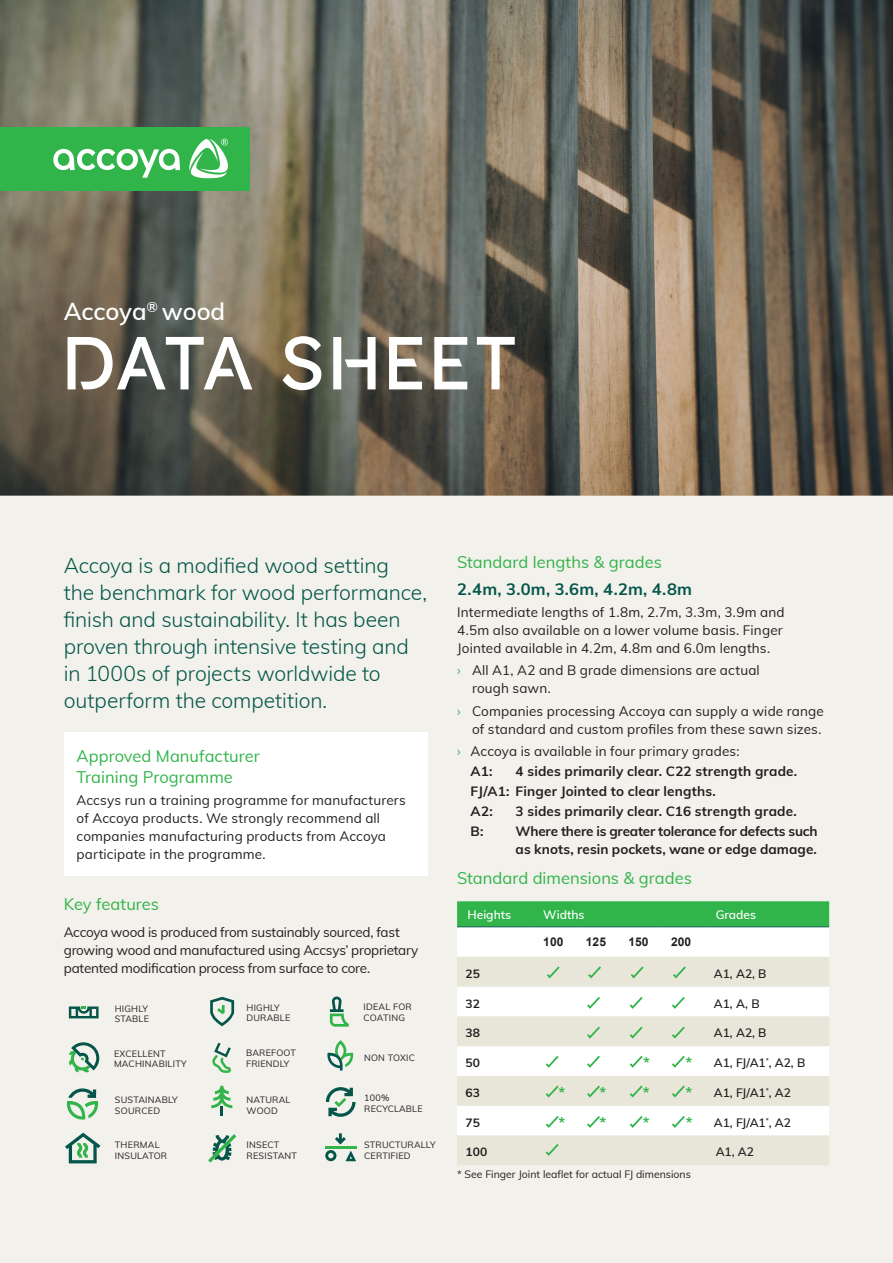
<style>
.page{position:relative;width:893px;height:1263px;background:#fff}
.page>*{position:absolute;margin:0;border:0;box-sizing:border-box;transform-origin:0 0}
.t1{font:75px "Accoya Display";letter-spacing:.025em;color:#fff}
.t2{font:600 24px "Muli";color:#fff}
.t3{font:300 21px/27px "Muli";letter-spacing:-.005em;color:#04564a}
.t4{font:16.5px/21px "Muli";color:#31b44a}
.t5{font:700 16.5px "Muli";letter-spacing:.015em;color:#04564a}
.t6{font:700 15px "Muli";color:#31b44a}
.t7{font:13.5px/18px "Muli";letter-spacing:.01em;color:#231f20}
.t8{font:13.5px/18px "Muli";letter-spacing:-.02em;color:#231f20}
.t9{font:700 13.5px "Muli";letter-spacing:.01em;color:#231f20}
.t10{font:700 13.5px/18px "Muli";letter-spacing:-.01em;color:#231f20}
.Body_copy{font:600 12px "Muli";color:#231f20}
.Body_copy-2{font:600 12px "Muli";color:#fff}
.Body_copy-3{font:700 12px "Muli";color:#231f20}
.Body_copy-4{font:700 12px "Arial";color:#231f20}
.t11{font:10.5px "Muli";color:#231f20}
.t12{font:9px/10.8px "Muli";letter-spacing:.025em;color:#231f20}
.s1{color:#31b44a}
</style>
<div class="page">
<img style="left:0;top:0;width:893px;height:495px">
<div style="left:0;top:495px;width:893px;height:768px;background:#f3f1eb"></div>
<div style="left:0;top:128px;width:249px;height:63px;background:#31b44a"></div>
<svg style="left:53px;top:149px;width:127px;height:29px"></svg>
<svg style="left:189px;top:139px;width:39px;height:39px"></svg>
<div style="left:457px;top:901px;width:372px;height:25px;background:#31b44a"></div>
<div style="left:457px;top:927px;width:372px;height:30px;background:#fff"></div>
<svg style="left:457px;top:957px;width:372px;height:208px;background:#f1efe9"></svg>
<hr style="left:457px;top:926px;width:78px;height:1px;background:#04564a">
<hr style="left:535px;top:926px;width:42px;height:1px;background:#04564a">
<hr style="left:577px;top:926px;width:43px;height:1px;background:#04564a">
<hr style="left:620px;top:926px;width:43px;height:1px;background:#04564a">
<hr style="left:663px;top:926px;width:42px;height:1px;background:#04564a">
<hr style="left:705px;top:926px;width:124px;height:1px;background:#04564a">
<svg style="left:545px;top:964px;width:17px;height:16px"></svg>
<svg style="left:544px;top:1054px;width:16px;height:15px"></svg>
<svg style="left:544px;top:1142px;width:16px;height:15px"></svg>
<svg style="left:544px;top:1083px;width:16px;height:16px"></svg>
<svg style="left:544px;top:1114px;width:16px;height:15px"></svg>
<svg style="left:586px;top:964px;width:17px;height:16px"></svg>
<svg style="left:585px;top:995px;width:17px;height:15px"></svg>
<svg style="left:585px;top:1025px;width:17px;height:15px"></svg>
<svg style="left:585px;top:1054px;width:17px;height:15px"></svg>
<svg style="left:585px;top:1083px;width:17px;height:16px"></svg>
<svg style="left:585px;top:1114px;width:17px;height:15px"></svg>
<svg style="left:629px;top:964px;width:17px;height:16px"></svg>
<svg style="left:628px;top:995px;width:16px;height:15px"></svg>
<svg style="left:628px;top:1025px;width:16px;height:15px"></svg>
<svg style="left:628px;top:1054px;width:16px;height:15px"></svg>
<svg style="left:628px;top:1083px;width:16px;height:16px"></svg>
<svg style="left:628px;top:1114px;width:16px;height:15px"></svg>
<svg style="left:671px;top:964px;width:17px;height:16px"></svg>
<svg style="left:670px;top:995px;width:17px;height:15px"></svg>
<svg style="left:670px;top:1025px;width:17px;height:15px"></svg>
<svg style="left:670px;top:1054px;width:17px;height:15px"></svg>
<svg style="left:670px;top:1083px;width:17px;height:16px"></svg>
<svg style="left:670px;top:1114px;width:17px;height:15px"></svg>
<svg style="left:69px;top:1006px;width:30px;height:12px"></svg>
<svg style="left:69px;top:1042px;width:30px;height:30px"></svg>
<svg style="left:66px;top:1088px;width:33px;height:31px"></svg>
<svg style="left:210px;top:997px;width:24px;height:29px"></svg>
<svg style="left:212px;top:1043px;width:19px;height:30px"></svg>
<svg style="left:211px;top:1086px;width:21px;height:30px"></svg>
<svg style="left:208px;top:1134px;width:28px;height:28px"></svg>
<svg style="left:330px;top:996px;width:19px;height:31px"></svg>
<svg style="left:327px;top:1040px;width:27px;height:31px"></svg>
<svg style="left:326px;top:1087px;width:30px;height:30px"></svg>
<hr style="left:325px;top:1146px;width:32px;height:3px;background:#36b44c">
<svg style="left:325px;top:1150px;width:11px;height:11px"></svg>
<svg style="left:345px;top:1150px;width:11px;height:11px"></svg>
<svg style="left:335px;top:1133px;width:11px;height:11px"></svg>
<svg style="left:65px;top:1132px;width:35px;height:31px"></svg>
<div style="left:64px;top:732px;width:363px;height:144px;background:#fff"></div>
<p class="t2" style="left:64px;top:294px;width:163px">Accoya<sup>®</sup> wood</p>
<p class="t1" style="left:64px;top:319px;width:456px">DATA SHEET</p>
<p class="t3" style="left:64px;top:551px;width:365px">Accoya is a modified wood setting<br>the benchmark for wood performance, finish and sustainability. It has been proven through intensive testing and in 1000s of projects worldwide to outperform the competition.</p>
<p class="t4" style="left:77px;top:745px;width:185px">Approved Manufacturer<br>Training Programme</p>
<p class="t7" style="left:77px;top:790px;width:331px">Accsys run a training programme for manufacturers of Accoya products. We strongly recommend all companies manufacturing products from Accoya participate in the programme.</p>
<p class="t4" style="left:64px;top:893px;width:97px">Key features</p>
<p class="t8" style="left:64px;top:922px;width:356px">Accoya wood is produced from sustainably sourced, fast growing wood and manufactured using Accsys’ proprietary patented modification process from surface to core.</p>
<p class="t12" style="left:115px;top:1002px;width:36px">HIGHLY<br>STABLE</p>
<p class="t12" style="left:114px;top:1047px;width:74px">EXCELLENT<br>MACHINABILITY</p>
<p class="t12" style="left:115px;top:1094px;width:64px">SUSTAINABLY<br>SOURCED</p>
<p class="t12" style="left:364px;top:1001px;width:50px">IDEAL FOR<br>COATING</p>
<p class="t12" style="left:364px;top:1052px;width:52px">NON TOXIC</p>
<p class="t12" style="left:364px;top:1092px;width:60px">100%<br>RECYCLABLE</p>
<p class="t12" style="left:247px;top:1001px;width:45px">HIGHLY<br>DURABLE</p>
<p class="t12" style="left:246px;top:1047px;width:51px">BAREFOOT<br>FRIENDLY</p>
<p class="t12" style="left:247px;top:1094px;width:45px">NATURAL</p>
<p class="t12" style="left:247px;top:1105px;width:33px">WOOD</p>
<p class="t12" style="left:247px;top:1139px;width:52px">INSECT<br>RESISTANT</p>
<p class="t12" style="left:364px;top:1139px;width:73px">STRUCTURALLY<br>CERTIFIED</p>
<p class="t12" style="left:115px;top:1139px;width:46px">THERMAL</p>
<p class="t12" style="left:115px;top:1149px;width:54px">INSULATOR</p>
<p class="t4" style="left:457px;top:551px;width:206px">Standard lengths &amp; grades</p>
<p class="t5" style="left:457px;top:577px;width:236px">2.4m, 3.0m, 3.6m, 4.2m, 4.8m</p>
<p class="t7" style="left:457px;top:603px;width:329px">Intermediate lengths of 1.8m, 2.7m, 3.3m, 3.9m and<br>4.5m also available on a lower volume basis. Finger<br>Jointed available in 4.2m, 4.8m and 6.0m lengths.</p>
<p class="t7" style="left:472px;top:661px;width:289px;text-indent:-15px"><span class="s1">›</span> All A1, A2 and B grade dimensions are actual rough sawn.</p>
<p class="t7" style="left:457px;top:701px;width:368px;text-align:right"><span class="s1">›</span> Companies processing Accoya can supply a wide range of standard and custom profiles from these sawn sizes.</p>
<p class="t7" style="left:457px;top:741px;width:284px"><span class="s1">›</span> Accoya is available in four primary grades:</p>
<p class="t9" style="left:471px;top:761px;width:24px">A1:</p>
<p class="t9" style="left:516px;top:761px;width:283px">4 sides primarily clear. C22 strength grade.</p>
<p class="t9" style="left:471px;top:781px;width:247px">FJ/A1: Finger Jointed to clear lengths.</p>
<p class="t9" style="left:471px;top:801px;width:24px">A2:</p>
<p class="t9" style="left:516px;top:801px;width:283px">3 sides primarily clear. C16 strength grade.</p>
<p class="t9" style="left:471px;top:822px;width:15px">B:</p>
<p class="t10" style="left:516px;top:822px;width:303px">Where there is greater tolerance for defects such as knots, resin pockets, wane or edge damage.</p>
<p class="t4" style="left:457px;top:867px;width:236px">Standard dimensions &amp; grades</p>
<p class="Body_copy-2" style="left:467px;top:906px;width:45px">Heights</p>
<p class="Body_copy-2" style="left:543px;top:906px;width:43px">Widths</p>
<p class="Body_copy-2" style="left:716px;top:906px;width:42px">Grades</p>
<p class="Body_copy-4" style="left:543px;top:934px;width:22px">100</p>
<p class="Body_copy-4" style="left:586px;top:934px;width:22px">125</p>
<p class="Body_copy-4" style="left:629px;top:934px;width:22px">150</p>
<p class="Body_copy-4" style="left:671px;top:934px;width:22px">200</p>
<p class="Body_copy-3" style="left:466px;top:965px;width:16px">25</p>
<p class="Body_copy" style="left:714px;top:965px;width:54px">A1, A2, B</p>
<p class="Body_copy-3" style="left:466px;top:994px;width:16px">32</p>
<p class="Body_copy" style="left:714px;top:994px;width:47px">A1, A, B</p>
<p class="Body_copy-3" style="left:466px;top:1024px;width:16px">38</p>
<p class="Body_copy" style="left:714px;top:1024px;width:54px">A1, A2, B</p>
<p class="Body_copy-3" style="left:466px;top:1054px;width:16px">50</p>
<p class="Body_copy" style="left:714px;top:1054px;width:93px">A1, FJ/A1<sup>*</sup>, A2, B</p>
<p class="Body_copy-3" style="left:466px;top:1084px;width:16px">63</p>
<p class="Body_copy" style="left:714px;top:1084px;width:79px">A1, FJ/A1<sup>*</sup>, A2</p>
<p class="Body_copy-3" style="left:466px;top:1113px;width:16px">75</p>
<p class="Body_copy" style="left:714px;top:1113px;width:79px">A1, FJ/A1<sup>*</sup>, A2</p>
<p class="Body_copy-3" style="left:466px;top:1143px;width:23px">100</p>
<p class="Body_copy" style="left:716px;top:1143px;width:40px">A1, A2</p>
<p class="t6" style="left:643px;top:1051px;width:8px">*</p>
<p class="t6" style="left:685px;top:1051px;width:8px">*</p>
<p class="t6" style="left:685px;top:1082px;width:8px">*</p>
<p class="t6" style="left:686px;top:1112px;width:8px">*</p>
<p class="t6" style="left:559px;top:1082px;width:8px">*</p>
<p class="t6" style="left:559px;top:1112px;width:8px">*</p>
<p class="t6" style="left:600px;top:1082px;width:8px">*</p>
<p class="t6" style="left:600px;top:1112px;width:8px">*</p>
<p class="t6" style="left:643px;top:1082px;width:8px">*</p>
<p class="t6" style="left:643px;top:1112px;width:8px">*</p>
<p class="t11" style="left:457px;top:1166px;width:235px">* See Finger Joint leaflet for actual FJ dimensions</p>
</div>
